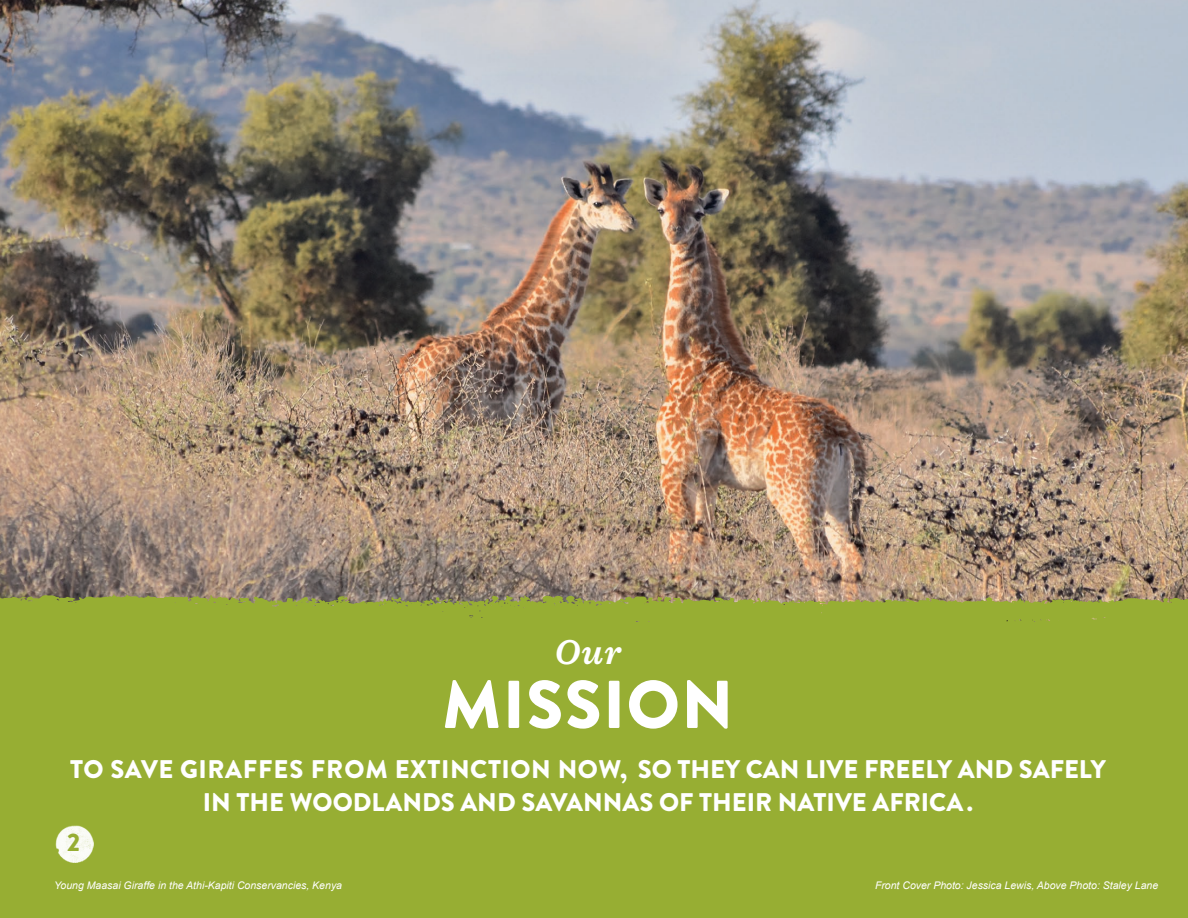
<style>
.page{position:relative;width:1188px;height:918px;background:#fff}
.page>*{position:absolute;margin:0;border:0;box-sizing:border-box;transform-origin:0 0}
.t1{font:900 67.5px "Brandon Grotesque";letter-spacing:.02em;color:#fff}
.t2{font:italic 600 36px "Sentinel";color:#fff}
.t3{font:900 25.5px/33px "Brandon Grotesque";color:#fff;text-align:center}
.t4{font:900 25.35px "Brandon Grotesque";color:#97ae33}
.t5{font:italic 10.5px "Arial";color:#fff}
</style>
<div class="page">
<img style="left:0;top:0;width:1188px;height:594px">
<div style="left:0;top:622px;width:1188px;height:296px;background:#97ae33"></div>
<svg style="left:0;top:594px;width:1188px;height:28px;background:#96a440"></svg>
<svg style="left:1184px;top:0;width:4px;height:205px"></svg>
<img style="left:55px;top:825px;width:39px;height:37px">
<h2 class="t2" style="left:554px;top:624px;width:69px">Our</h2>
<h1 class="t1" style="left:442px;top:657px;width:293px">MISSION</h1>
<p class="t3" style="left:70px;top:753px;width:1037px">TO SAVE GIRAFFES FROM EXTINCTION NOW, SO THEY CAN LIVE FREELY AND SAFELY<br>IN THE WOODLANDS AND SAVANNAS OF THEIR NATIVE AFRICA .</p>
<p class="t4" style="left:67px;top:825px;width:15px">2</p>
<p class="t5" style="left:54px;top:878px;width:289px">Young Maasai Giraffe in the Athi-Kapiti Conservancies, Kenya</p>
<p class="t5" style="left:875px;top:878px;width:285px">Front Cover Photo: Jessica Lewis, Above Photo: Staley Lane</p>
</div>
